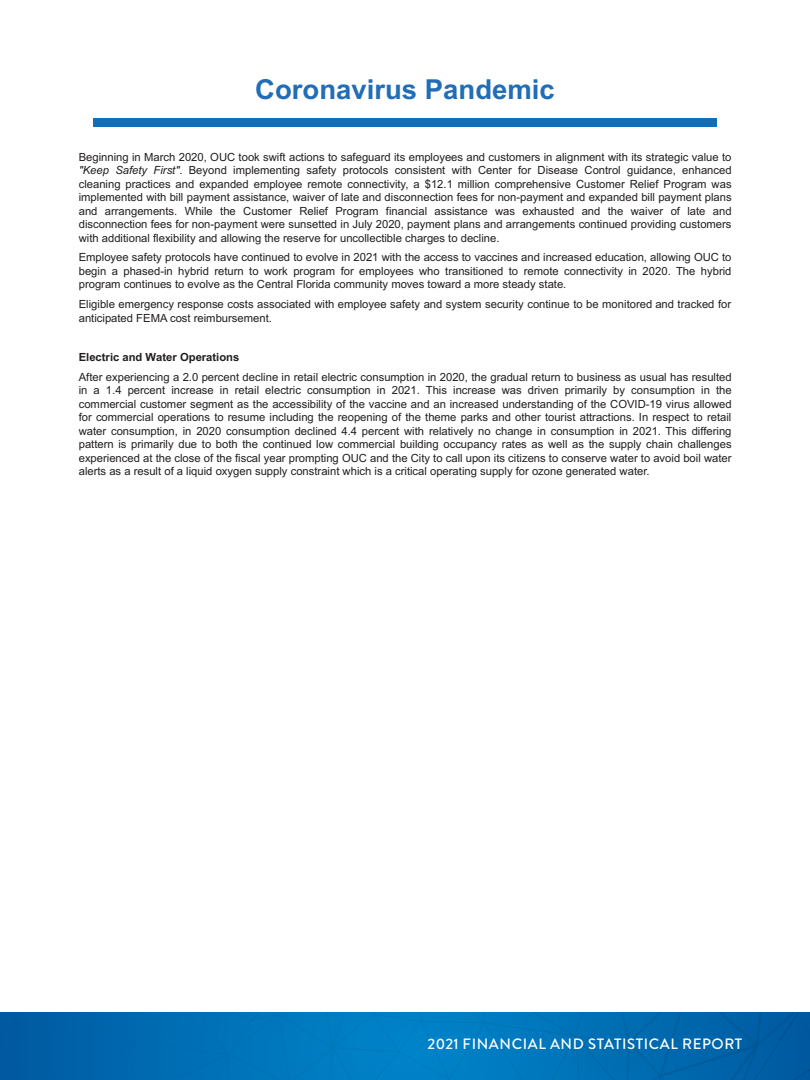
<style>
.page{position:relative;width:810px;height:1080px;background:#fff}
.page>*{position:absolute;margin:0;border:0;box-sizing:border-box;transform-origin:0 0}
.t1{font:700 27.5px "Arial";color:#216db6}
.t2{font:500 15px "Brandon Grotesque";letter-spacing:.04em;color:#fff}
.t3{font:11.25px/13.5px "Arial";color:#211d1e;text-align:justify}
.t4{font:700 11.25px "Arial";color:#211d1e}
.s1{font-style:italic}
</style>
<div class="page">
<svg style="left:0;top:1012px;width:810px;height:68px;background:#006eb4"></svg>
<div style="left:93px;top:118px;width:624px;height:8px;background:#126eb7"></div>
<h1 class="t1" style="left:255px;top:71px;width:301px">Coronavirus Pandemic</h1>
<p class="t3" style="left:79px;top:150px;width:654px">Beginning in March 2020, OUC took swift actions to safeguard its employees and customers in alignment with its strategic value to <span class="s1">"Keep Safety First"</span>. Beyond implementing safety protocols consistent with Center for Disease Control guidance, enhanced cleaning practices and expanded employee remote connectivity, a $12.1 million comprehensive Customer Relief Program was implemented with bill payment assistance, waiver of late and disconnection fees for non-payment and expanded bill payment plans and arrangements. While the Customer Relief Program financial assistance was exhausted and the waiver of late and disconnection fees for non-payment were sunsetted in July 2020, payment plans and arrangements continued providing customers with additional flexibility and allowing the reserve for uncollectible charges to decline.</p>
<p class="t3" style="left:79px;top:251px;width:654px">Employee safety protocols have continued to evolve in 2021 with the access to vaccines and increased education, allowing OUC to begin a phased-in hybrid return to work program for employees who transitioned to remote connectivity in 2020. The hybrid program continues to evolve as the Central Florida community moves toward a more steady state.</p>
<p class="t3" style="left:79px;top:298px;width:654px">Eligible emergency response costs associated with employee safety and system security continue to be monitored and tracked for anticipated FEMA cost reimbursement.</p>
<p class="t4" style="left:79px;top:350px;width:162px">Electric and Water Operations</p>
<p class="t3" style="left:79px;top:370px;width:654px">After experiencing a 2.0 percent decline in retail electric consumption in 2020, the gradual return to business as usual has resulted in a 1.4 percent increase in retail electric consumption in 2021. This increase was driven primarily by consumption in the commercial customer segment as the accessibility of the vaccine and an increased understanding of the COVID-19 virus allowed for commercial operations to resume including the reopening of the theme parks and other tourist attractions. In respect to retail water consumption, in 2020 consumption declined 4.4 percent with relatively no change in consumption in 2021. This differing pattern is primarily due to both the continued low commercial building occupancy rates as well as the supply chain challenges experienced at the close of the fiscal year prompting OUC and the City to call upon its citizens to conserve water to avoid boil water alerts as a result of a liquid oxygen supply constraint which is a critical operating supply for ozone generated water.</p>
<h2 class="t2" style="left:428px;top:1034px;width:316px">2021 FINANCIAL AND STATISTICAL REPORT</h2>
</div>
